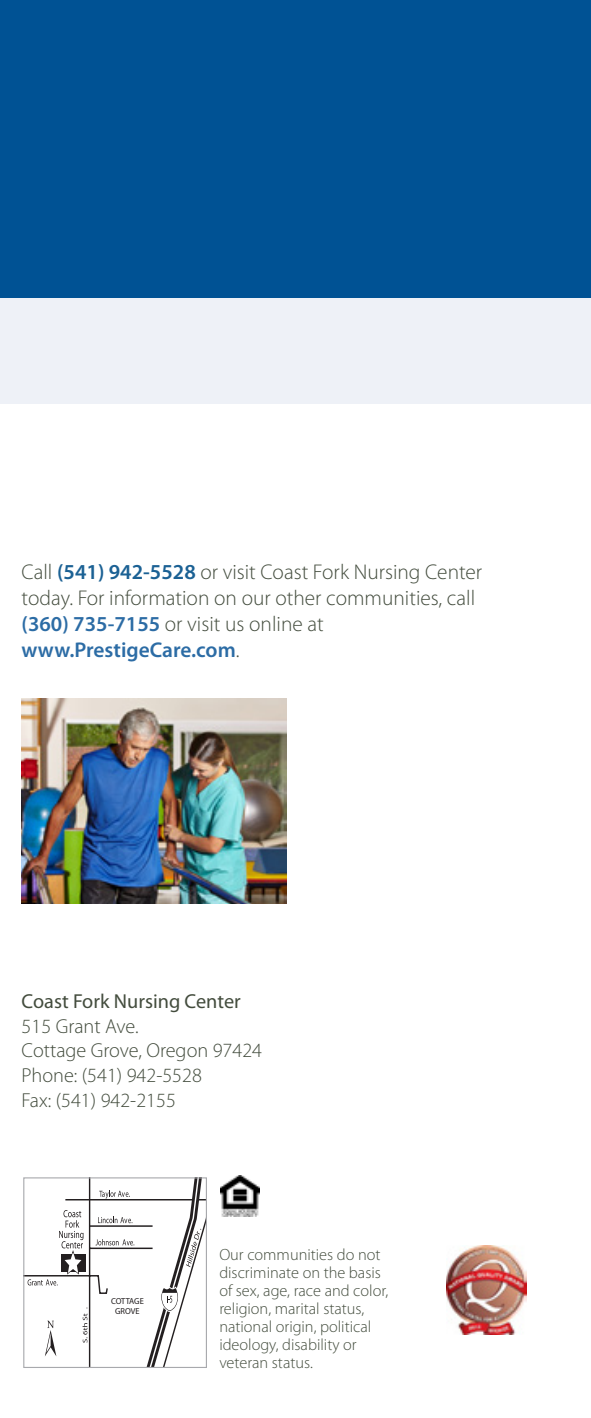
<style>
.page{position:relative;width:591px;height:1418px;background:#fff}
.page>*{position:absolute;margin:0;border:0;box-sizing:border-box;transform-origin:0 0}
.body_copy{font:300 21.38px/25.9px "Myriad Pro";color:#434c3d}
.body_copy-2{font:300 20.25px "Myriad Pro";color:#434c3d}
.body_copy-3{font:20.25px "Myriad Pro";color:#434c3d}
.body_copy-4{font:300 16.2px/18px "Myriad Pro";color:#434c3d}
.t1{font:8.78px/10.6px "Myriad";color:#231f20;text-align:center;scale:.96 1}
.s1{font-weight:600;color:#1b6194}
.s2{font-weight:600;color:#2c6ca5}
</style>
<div class="page">
<div style="left:0;top:297px;width:591px;height:107px;background:#eef1f7"></div>
<div style="left:0;top:0;width:591px;height:298px;background:#005294"></div>
<img style="left:221px;top:1175px;width:38px;height:41px">
<svg style="left:25px;top:1179px;width:180px;height:187px"></svg>
<div style="left:23px;top:1177px;width:184px;height:191px;border:1px solid #a8a9ad"></div>
<img style="left:22px;top:699px;width:264px;height:204px">
<img style="left:446px;top:1245px;width:80px;height:89px">
<p class="body_copy" style="left:22px;top:559px;width:462px">Call <span class="s1">(541) 942-5528</span> or visit Coast Fork Nursing Center today. For information on our other communities, call <span class="s2">(360) 735-7155</span> or visit us online at <span class="s2">www.PrestigeCare.com</span>.</p>
<p class="body_copy-3" style="left:22px;top:988px;width:221px">Coast Fork Nursing Center</p>
<p class="body_copy-2" style="left:22px;top:1013px;width:119px">515 Grant Ave.</p>
<p class="body_copy-2" style="left:22px;top:1038px;width:242px">Cottage Grove, Oregon 97424</p>
<p class="body_copy-2" style="left:22px;top:1063px;width:182px">Phone: (541) 942-5528</p>
<p class="body_copy-2" style="left:22px;top:1088px;width:156px">Fax: (541) 942-2155</p>
<p class="t1" style="left:111px;top:1296px;width:36px">COTTAGE<br>GROVE</p>
<p class="body_copy-4" style="left:219px;top:1245px;width:170px">Our communities do not discriminate on the basis of sex, age, race and color, religion, marital status, national origin, political ideology, disability or veteran status.</p>
</div>
